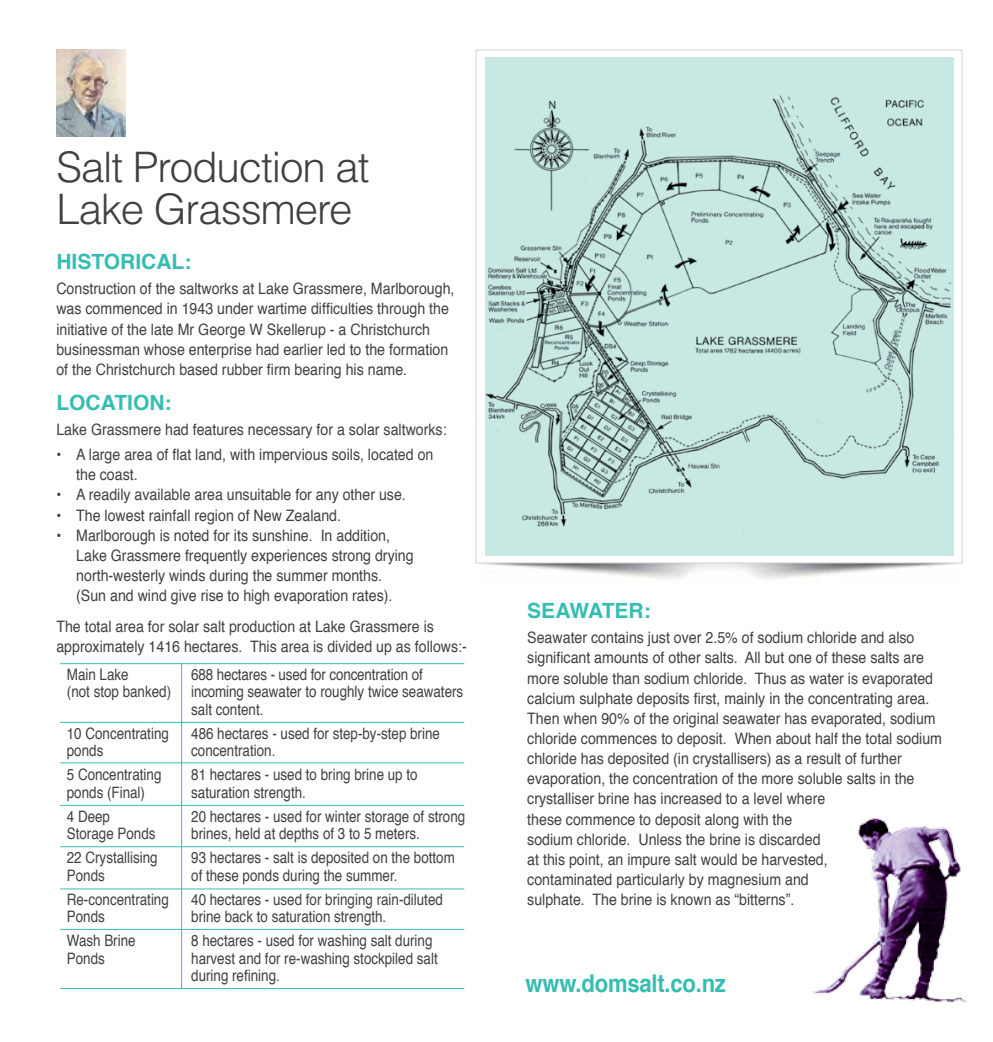
<style>
.page{position:relative;width:993px;height:1042px;background:#fff}
.page>*{position:absolute;margin:0;border:0;box-sizing:border-box;transform-origin:0 0}
.t1{font:300 42px/42px "Helvetica";letter-spacing:-.025em;color:#414042}
.t2{font:700 24.5px "Helvetica";letter-spacing:-.01em;color:#36bdb2;scale:.9 1}
.t3{font:700 21px "Helvetica";color:#36bdb2}
.t4{font:15.75px/20.1px "Helvetica";color:#414042;scale:.9 1}
.t5{font:15.75px/17.5px "Helvetica";color:#414042;scale:.85 1}
</style>
<div class="page">
<div style="left:485px;top:57px;width:467px;height:498px;background:#c8e8e4"></div>
<img style="left:485px;top:80px;width:469px;height:465px">
<img style="left:483px;top:564px;width:473px;height:15px">
<hr style="left:181px;top:663px;width:1px;height:325px;background:#36bdb2">
<hr style="left:60px;top:663px;width:404px;height:1px;background:#36bdb2">
<hr style="left:60px;top:722px;width:404px;height:1px;background:#36bdb2">
<hr style="left:60px;top:762px;width:404px;height:1px;background:#36bdb2">
<hr style="left:60px;top:805px;width:404px;height:1px;background:#36bdb2">
<hr style="left:60px;top:846px;width:404px;height:1px;background:#36bdb2">
<hr style="left:60px;top:888px;width:404px;height:1px;background:#36bdb2">
<hr style="left:60px;top:929px;width:404px;height:1px;background:#36bdb2">
<hr style="left:60px;top:988px;width:404px;height:1px;background:#36bdb2">
<img style="left:56px;top:50px;width:70px;height:86px">
<img style="left:813px;top:818px;width:152px;height:185px">
<h1 class="t1" style="left:56px;top:145px;width:314px">Salt Production at<br>Lake Grassmere</h1>
<h3 class="t3" style="left:56px;top:243px;width:136px">HISTORICAL:</h3>
<p class="t4" style="left:56px;top:280px;width:444px">Construction of the saltworks at Lake Grassmere, Marlborough, was commenced in 1943 under wartime difficulties through the initiative of the late Mr George W Skellerup - a Christchurch businessman whose enterprise had earlier led to the formation of the Christchurch based rubber firm bearing his name.</p>
<h3 class="t3" style="left:56px;top:384px;width:117px">LOCATION:</h3>
<p class="t4" style="left:56px;top:420px;width:435px">Lake Grassmere had features necessary for a solar saltworks:</p>
<p class="t4" style="left:76px;top:445px;width:398px;text-indent:-20px">• A large area of flat land, with impervious soils, located on the coast.</p>
<p class="t4" style="left:56px;top:486px;width:389px">• A readily available area unsuitable for any other use.</p>
<p class="t4" style="left:56px;top:506px;width:318px">• The lowest rainfall region of New Zealand.</p>
<p class="t4" style="left:76px;top:526px;width:376px;text-indent:-20px">• Marlborough is noted for its sunshine. In addition, Lake Grassmere frequently experiences strong drying north-westerly winds during the summer months. (Sun and wind give rise to high evaporation rates).</p>
<p class="t4" style="left:56px;top:617px;width:457px">The total area for solar salt production at Lake Grassmere is approximately 1416 hectares. This area is divided up as follows:-</p>
<p class="t5" style="left:67px;top:666px;width:74px">Main Lake</p>
<p class="t5" style="left:191px;top:666px;width:274px">688 hectares - used for concentration of</p>
<p class="t5" style="left:67px;top:684px;width:124px">(not stop banked)</p>
<p class="t5" style="left:191px;top:684px;width:321px">incoming seawater to roughly twice seawaters salt content.</p>
<p class="t5" style="left:67px;top:725px;width:121px">10 Concentrating</p>
<p class="t5" style="left:191px;top:725px;width:294px">486 hectares - used for step-by-step brine</p>
<p class="t5" style="left:67px;top:743px;width:44px">ponds</p>
<p class="t5" style="left:191px;top:743px;width:100px">concentration.</p>
<p class="t5" style="left:67px;top:767px;width:113px">5 Concentrating</p>
<p class="t5" style="left:191px;top:767px;width:268px">81 hectares - used to bring brine up to</p>
<p class="t5" style="left:67px;top:784px;width:93px">ponds (Final)</p>
<p class="t5" style="left:191px;top:784px;width:136px">saturation strength.</p>
<p class="t5" style="left:67px;top:808px;width:52px">4 Deep</p>
<p class="t5" style="left:191px;top:808px;width:324px">20 hectares - used for winter storage of strong</p>
<p class="t5" style="left:67px;top:826px;width:106px">Storage Ponds</p>
<p class="t5" style="left:191px;top:826px;width:270px">brines, held at depths of 3 to 5 meters.</p>
<p class="t5" style="left:67px;top:850px;width:108px">22 Crystallising</p>
<p class="t5" style="left:191px;top:850px;width:311px">93 hectares - salt is deposited on the bottom</p>
<p class="t5" style="left:67px;top:867px;width:46px">Ponds</p>
<p class="t5" style="left:191px;top:867px;width:244px">of these ponds during the summer.</p>
<p class="t5" style="left:67px;top:891px;width:121px">Re-concentrating</p>
<p class="t5" style="left:191px;top:891px;width:297px">40 hectares - used for bringing rain-diluted</p>
<p class="t5" style="left:67px;top:909px;width:46px">Ponds</p>
<p class="t5" style="left:191px;top:909px;width:231px">brine back to saturation strength.</p>
<p class="t5" style="left:67px;top:933px;width:82px">Wash Brine</p>
<p class="t5" style="left:191px;top:933px;width:285px">8 hectares - used for washing salt during</p>
<p class="t5" style="left:67px;top:950px;width:46px">Ponds</p>
<p class="t5" style="left:191px;top:950px;width:291px">harvest and for re-washing stockpiled salt during refining.</p>
<h3 class="t3" style="left:527px;top:592px;width:125px">SEAWATER:</h3>
<p class="t4" style="left:527px;top:629px;width:462px">Seawater contains just over 2.5% of sodium chloride and also significant amounts of other salts. All but one of these salts are more soluble than sodium chloride. Thus as water is evaporated calcium sulphate deposits first, mainly in the concentrating area.<br>Then when 90% of the original seawater has evaporated, sodium chloride commences to deposit. When about half the total sodium chloride has deposited (in crystallisers) as a result of further evaporation, the concentration of the more soluble salts in the crystalliser brine has increased to a level where<br>these commence to deposit along with the<br>sodium chloride. Unless the brine is discarded<br>at this point, an impure salt would be harvested,<br>contaminated particularly by magnesium and<br>sulphate. The brine is known as “bitterns”.</p>
<h2 class="t2" style="left:525px;top:961px;width:224px">www.domsalt.co.nz</h2>
</div>
